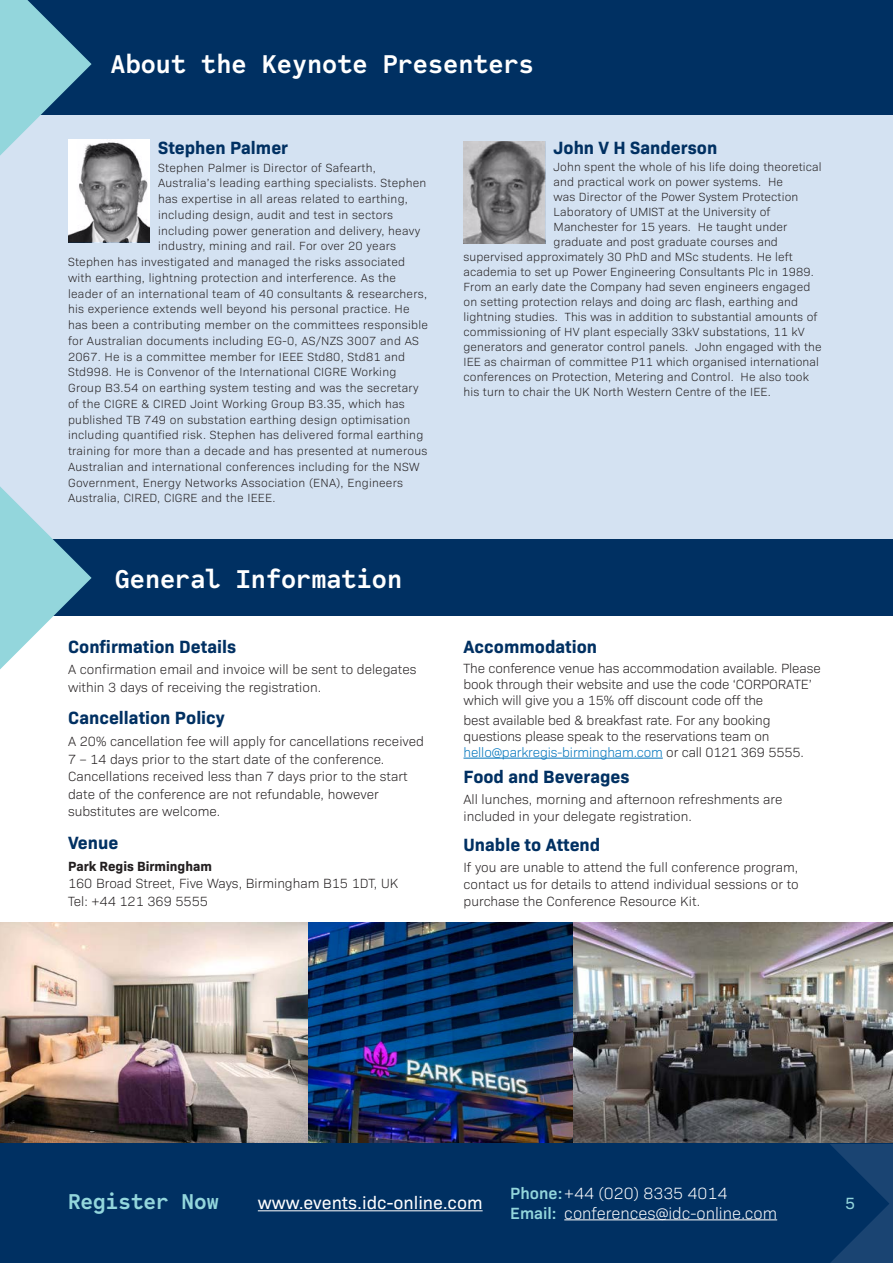
<style>
.page{position:relative;width:893px;height:1263px;background:#fff}
.page>*{position:absolute;margin:0;border:0;box-sizing:border-box;transform-origin:0 0}
.Section_Heading{font:700 27px "Code Saver";color:#fff}
.t1{font:700 22.5px "Code Saver";color:#93d6dc}
.t2{font:700 18px "Bio Sans W04";color:#003062}
.t3{font:18px "Bio Sans W04";color:#fff}
.t4{font:300 16.5px/20px "Bio Sans W04";color:#fff}
.t5{font:16.5px "Bio Sans W04";color:#93d6dc}
.t6{font:300 13.5px/17.5px "Bio Sans W04";color:#231f20}
.t7{font:300 12px "Bio Sans W04";letter-spacing:.02em;color:#231f20}
.s1{font-weight:700}
.s2{color:#0174bc}
.s3{font-weight:600;color:#93d6dc}
</style>
<div class="page">
<div style="left:0;top:101px;width:893px;height:438px;background:#d4e2f2"></div>
<div style="left:0;top:0;width:893px;height:115px;background:#003062"></div>
<div style="left:0;top:539px;width:893px;height:77px;background:#003062"></div>
<hr style="left:463px;top:758px;width:200px;height:1px;background:#0174bc">
<img style="left:0;top:923px;width:893px;height:221px">
<svg style="left:0;top:0;width:92px;height:156px"></svg>
<svg style="left:0;top:486px;width:92px;height:183px"></svg>
<img style="left:68px;top:140px;width:82px;height:102px">
<img style="left:463px;top:141px;width:82px;height:103px">
<div style="left:0;top:1144px;width:893px;height:119px;background:#003062"></div>
<svg style="left:830px;top:1144px;width:63px;height:119px"></svg>
<hr style="left:258px;top:1210px;width:225px;height:1px;background:#fff">
<hr style="left:564px;top:1219px;width:213px;height:1px;background:#fff">
<p class="Section_Heading" style="left:111px;top:47px;width:425px">About the Keynote Presenters</p>
<h2 class="t2" style="left:158px;top:134px;width:131px">Stephen Palmer</h2>
<p class="t7" style="left:158px;top:159px;width:219px">Stephen Palmer is Director of Safearth,</p>
<p class="t7" style="left:158px;top:175px;width:270px">Australia’s leading earthing specialists. Stephen</p>
<p class="t7" style="left:158px;top:190px;width:251px">has expertise in all areas related to earthing,</p>
<p class="t7" style="left:158px;top:206px;width:237px">including design, audit and test in sectors</p>
<p class="t7" style="left:158px;top:222px;width:264px">including power generation and delivery, heavy</p>
<p class="t7" style="left:158px;top:238px;width:240px">industry, mining and rail. For over 20 years</p>
<p class="t7" style="left:68px;top:253px;width:339px">Stephen has investigated and managed the risks associated</p>
<p class="t7" style="left:68px;top:269px;width:329px">with earthing, lightning protection and interference. As the</p>
<p class="t7" style="left:68px;top:285px;width:361px">leader of an international team of 40 consultants &amp; researchers,</p>
<p class="t7" style="left:68px;top:301px;width:343px">his experience extends well beyond his personal practice. He</p>
<p class="t7" style="left:68px;top:316px;width:361px">has been a contributing member on the committees responsible</p>
<p class="t7" style="left:68px;top:332px;width:352px">for Australian documents including EG-0, AS/NZS 3007 and AS</p>
<p class="t7" style="left:68px;top:348px;width:339px">2067. He is a committee member for IEEE Std80, Std81 and</p>
<p class="t7" style="left:68px;top:364px;width:330px">Std998. He is Convenor of the International CIGRE Working</p>
<p class="t7" style="left:68px;top:379px;width:352px">Group B3.54 on earthing system testing and was the secretary</p>
<p class="t7" style="left:68px;top:395px;width:338px">of the CIGRE &amp; CIRED Joint Working Group B3.35, which has</p>
<p class="t7" style="left:68px;top:411px;width:344px">published TB 749 on substation earthing design optimisation</p>
<p class="t7" style="left:68px;top:427px;width:357px">including quantified risk. Stephen has delivered formal earthing</p>
<p class="t7" style="left:68px;top:442px;width:361px">training for more than a decade and has presented at numerous</p>
<p class="t7" style="left:68px;top:458px;width:353px">Australian and international conferences including for the NSW</p>
<p class="t7" style="left:68px;top:474px;width:337px">Government, Energy Networks Association (ENA), Engineers</p>
<p class="t7" style="left:68px;top:490px;width:209px">Australia, CIRED, CIGRE and the IEEE.</p>
<p class="Section_Heading" style="left:115px;top:561px;width:289px">General Information</p>
<h2 class="t2" style="left:68px;top:632px;width:170px">Confirmation Details</h2>
<p class="t6" style="left:68px;top:660px;width:350px">A confirmation email and invoice will be sent to delegates within 3 days of receiving the registration.</p>
<h2 class="t2" style="left:68px;top:704px;width:158px">Cancellation Policy</h2>
<p class="t6" style="left:68px;top:732px;width:357px">A 20% cancellation fee will apply for cancellations received 7 – 14 days prior to the start date of the conference.<br>Cancellations received less than 7 days prior to the start date of the conference are not refundable, however substitutes are welcome.</p>
<h2 class="t2" style="left:68px;top:829px;width:52px">Venue</h2>
<p class="t6" style="left:68px;top:856px;width:332px"><span class="s1">Park Regis Birmingham<br></span>160 Broad Street, Five Ways, Birmingham B15 1DT, UK<br>Tel: +44 121 369 5555</p>
<h2 class="t2" style="left:554px;top:134px;width:165px">John V H Sanderson</h2>
<p class="t7" style="left:554px;top:158px;width:270px">John spent the whole of his life doing theoretical</p>
<p class="t7" style="left:554px;top:173px;width:231px">and practical work on power systems. He</p>
<p class="t7" style="left:554px;top:188px;width:246px">was Director of the Power System Protection</p>
<p class="t7" style="left:554px;top:203px;width:218px">Laboratory of UMIST at the University of</p>
<p class="t7" style="left:554px;top:218px;width:235px">Manchester for 15 years. He taught under</p>
<p class="t7" style="left:554px;top:233px;width:226px">graduate and post graduate courses and</p>
<p class="t7" style="left:463px;top:248px;width:331px">supervised approximately 30 PhD and MSc students. He left</p>
<p class="t7" style="left:463px;top:263px;width:352px">academia to set up Power Engineering Consultants Plc in 1989.</p>
<p class="t7" style="left:463px;top:278px;width:348px">From an early date the Company had seven engineers engaged</p>
<p class="t7" style="left:463px;top:293px;width:336px">on setting protection relays and doing arc flash, earthing and</p>
<p class="t7" style="left:463px;top:308px;width:355px">lightning studies. This was in addition to substantial amounts of</p>
<p class="t7" style="left:463px;top:323px;width:343px">commissioning of HV plant especially 33kV substations, 11 kV</p>
<p class="t7" style="left:463px;top:338px;width:360px">generators and generator control panels. John engaged with the</p>
<p class="t7" style="left:463px;top:353px;width:357px">IEE as chairman of committee P11 which organised international</p>
<p class="t7" style="left:463px;top:368px;width:347px">conferences on Protection, Metering and Control. He also took</p>
<p class="t7" style="left:463px;top:383px;width:309px">his turn to chair the UK North Western Centre of the IEE.</p>
<p class="t2" style="left:463px;top:632px;width:135px">Accommodation</p>
<p class="t6" style="left:463px;top:659px;width:359px;line-height:16px">The conference venue has accommodation available. Please book through their website and use the code ‘CORPORATE’ which will give you a 15% off discount code off the</p>
<p class="t6" style="left:463px;top:711px;width:342px;line-height:16px">best available bed &amp; breakfast rate. For any booking questions please speak to the reservations team on <span class="s2">hello@parkregis-birmingham.com</span> or call 0121 369 5555.</p>
<p class="t2" style="left:463px;top:763px;width:168px">Food and Beverages</p>
<p class="t6" style="left:463px;top:790px;width:320px;line-height:16.8px">All lunches, morning and afternoon refreshments are included in your delegate registration.</p>
<h2 class="t2" style="left:463px;top:831px;width:138px">Unable to Attend</h2>
<p class="t6" style="left:463px;top:858px;width:337px;line-height:16.8px;text-align:justify">If you are unable to attend the full conference program, contact us for details to attend individual sessions or to purchase the Conference Resource Kit.</p>
<h2 class="t1" style="left:68px;top:1187px;width:153px">Register Now</h2>
<h3 class="t3" style="left:258px;top:1190px;width:226px">www.events.idc-online.com</h3>
<h3 class="t4" style="left:510px;top:1182px;width:268px"><span class="s3">Phone:</span>+44 (020) 8335 4014<br><span class="s3">Email:</span> conferences@idc-online.com</h3>
<h3 class="t5" style="left:845px;top:1191px;width:11px">5</h3>
</div>
